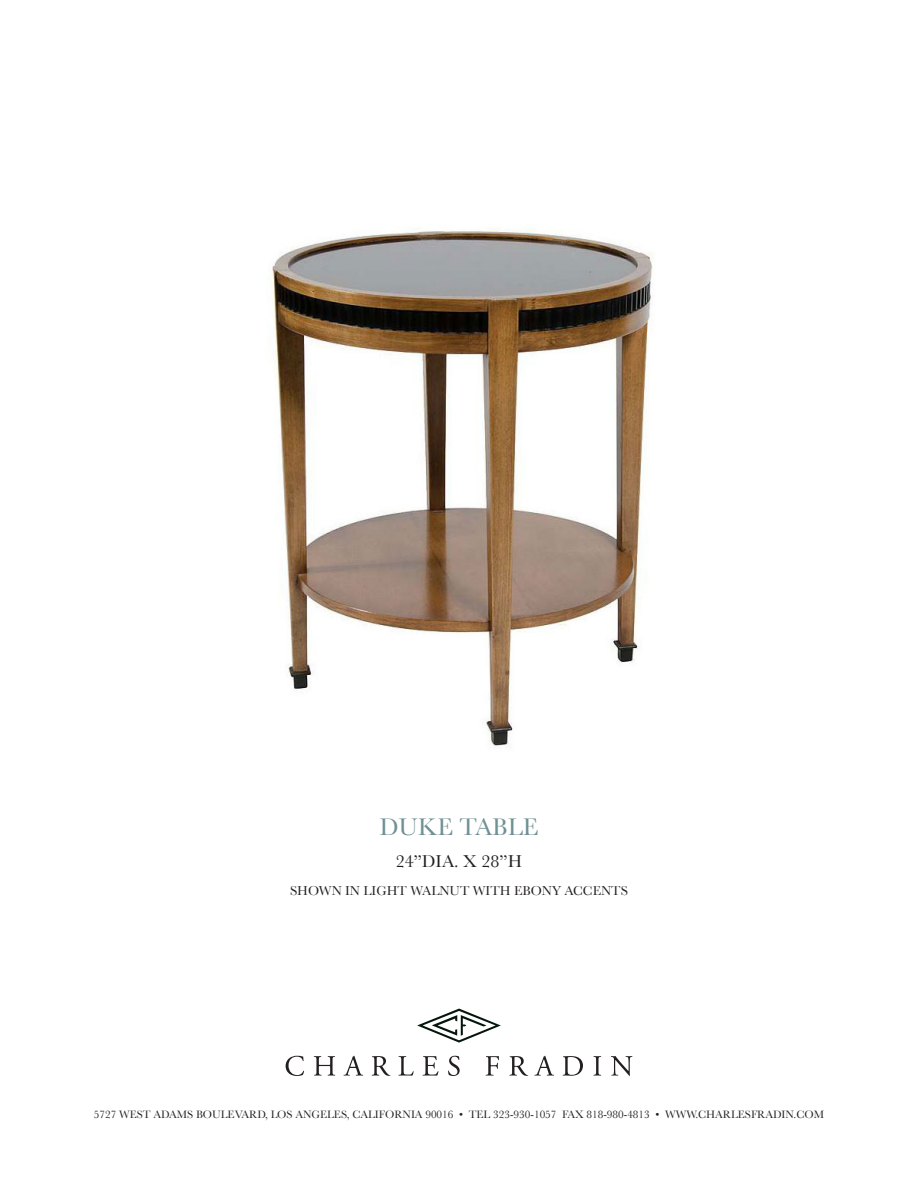
<style>
.page{position:relative;width:918px;height:1188px;background:#fff}
.page>*{position:absolute;margin:0;border:0;box-sizing:border-box;transform-origin:0 0}
.t1{font:25.2px "Baskerville";color:#6f9094}
.t2{font:18px "Baskerville";color:#231f20}
.t3{font:13.5px "Baskerville";color:#231f20}
.t4{font:11.25px "Baskerville";color:#231f20}
</style>
<div class="page">
<svg style="left:417px;top:1009px;width:84px;height:34px"></svg>
<svg style="left:286px;top:1056px;width:18px;height:20px"></svg>
<svg style="left:314px;top:1056px;width:21px;height:20px"></svg>
<svg style="left:344px;top:1056px;width:19px;height:20px"></svg>
<svg style="left:372px;top:1056px;width:19px;height:20px"></svg>
<svg style="left:398px;top:1056px;width:16px;height:20px"></svg>
<svg style="left:423px;top:1056px;width:16px;height:20px"></svg>
<svg style="left:448px;top:1056px;width:12px;height:20px"></svg>
<svg style="left:486px;top:1056px;width:13px;height:20px"></svg>
<svg style="left:509px;top:1056px;width:19px;height:20px"></svg>
<svg style="left:534px;top:1056px;width:20px;height:20px"></svg>
<svg style="left:563px;top:1056px;width:20px;height:20px"></svg>
<svg style="left:593px;top:1056px;width:8px;height:20px"></svg>
<svg style="left:611px;top:1056px;width:21px;height:20px"></svg>
<img style="left:271px;top:228px;width:382px;height:519px">
<p class="t1" style="left:379px;top:812px;width:161px">DUKE TABLE</p>
<p class="t2" style="left:396px;top:851px;width:128px">24”DIA. X 28”H</p>
<p class="t3" style="left:290px;top:883px;width:339px">SHOWN IN LIGHT WALNUT WITH EBONY ACCENTS</p>
<p class="t4" style="left:94px;top:1107px;width:732px">5727 WEST ADAMS BOULEVARD, LOS ANGELES, CALIFORNIA 90016 • TEL 323-930-1057 FAX 818-980-4813 • WWW.CHARLESFRADIN.COM</p>
</div>
